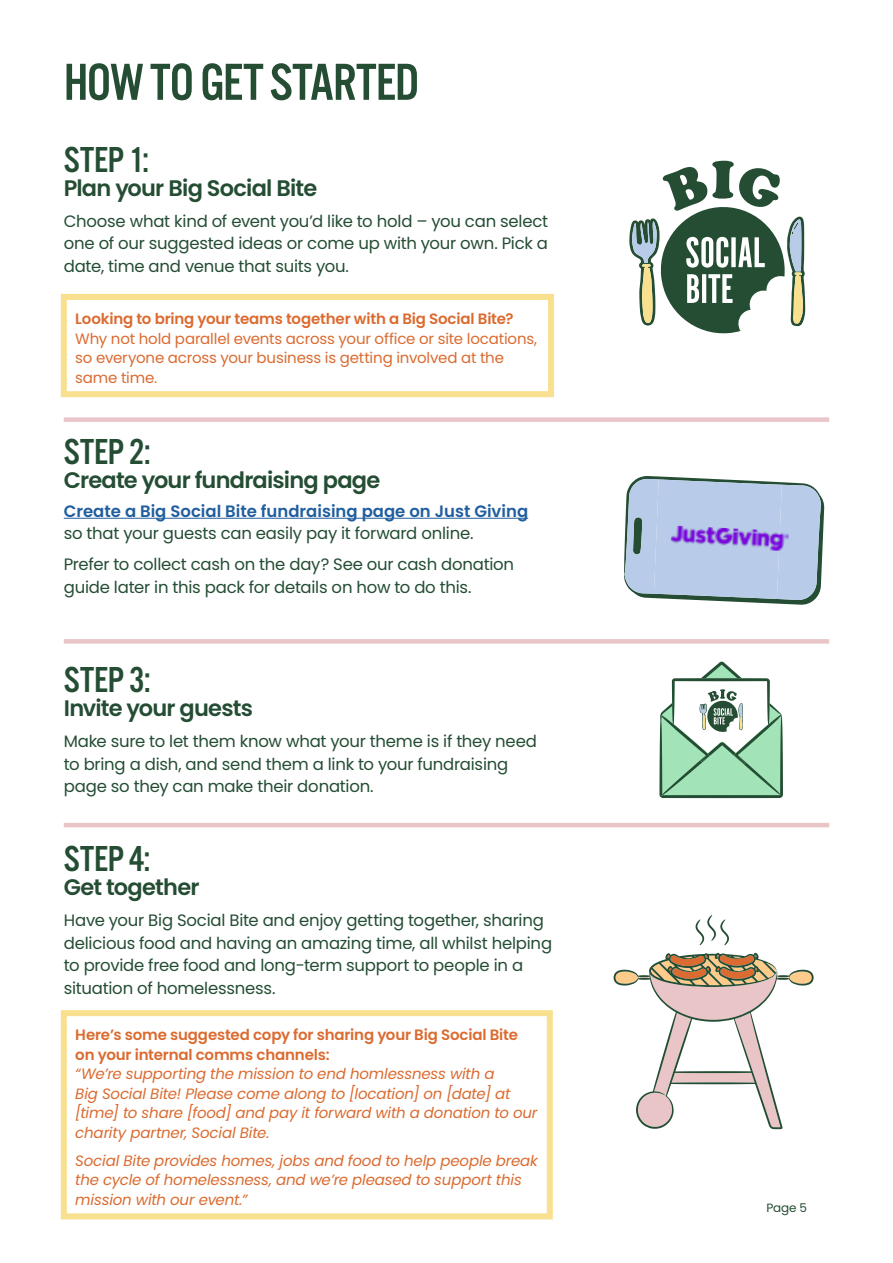
<style>
.page{position:relative;width:893px;height:1263px;background:#fff}
.page>*{position:absolute;margin:0;border:0;box-sizing:border-box;transform-origin:0 0}
.t1{font:54px "Alternate Got No 3 D";letter-spacing:-.02em;color:#244d33}
.t2{font:37.5px "Alternate Got No 3 D";color:#244d33}
.t3{font:600 22.5px "Poppins";letter-spacing:-.035em;color:#244d33}
.t4{font:16.5px/22.5px "Poppins";letter-spacing:-.015em;color:#244d33}
.t5{font:600 16.5px "Poppins";color:#215e9e}
.t6{font:italic 15px/19.5px "Poppins";letter-spacing:-.01em;color:#db6b30}
.t7{font:600 15px/19.5px "Poppins";letter-spacing:-.01em;color:#db6b30}
.t8{font:15px/19.5px "Poppins";letter-spacing:-.01em;color:#db6b30}
.t9{font:12px "Poppins";color:#244d33}
</style>
<div class="page">
<svg style="left:629px;top:161px;width:176px;height:173px"></svg>
<svg style="left:624px;top:476px;width:200px;height:129px"></svg>
<img style="left:671px;top:525px;width:118px;height:26px">
<svg style="left:659px;top:661px;width:124px;height:137px"></svg>
<svg style="left:614px;top:953px;width:200px;height:176px"></svg>
<svg style="left:695px;top:915px;width:34px;height:30px"></svg>
<hr style="left:64px;top:823px;width:765px;height:4px;background:#e9c5c7">
<div style="left:64px;top:639px;width:765px;height:5px;background:#e9c5c7"></div>
<div style="left:64px;top:417px;width:765px;height:5px;background:#e9c5c7"></div>
<hr style="left:64px;top:518px;width:464px;height:1px;background:#215e9e">
<div style="left:61px;top:294px;width:493px;height:103px;border:6px solid #f8e08e"></div>
<div style="left:61px;top:1010px;width:492px;height:209px;border:6px solid #f8e08e"></div>
<h1 class="t1" style="left:64px;top:53px;width:357px">HOW TO GET STARTED</h1>
<h2 class="t2" style="left:64px;top:139px;width:87px">STEP 1:</h2>
<h3 class="t3" style="left:64px;top:175px;width:255px">Plan your Big Social Bite</h3>
<p class="t4" style="left:64px;top:210px;width:486px;text-align:justify">Choose what kind of event you’d like to hold – you can select one of our suggested ideas or come up with your own. Pick a date, time and venue that suits you.</p>
<p class="t7" style="left:75px;top:309px;width:440px">Looking to bring your teams together with a Big Social Bite?</p>
<p class="t8" style="left:75px;top:329px;width:463px">Why not hold parallel events across your office or site locations, so everyone across your business is getting involved at the same time.</p>
<h2 class="t2" style="left:64px;top:432px;width:88px">STEP 2:</h2>
<h3 class="t3" style="left:64px;top:467px;width:318px">Create your fundraising page</h3>
<p class="t5" style="left:64px;top:501px;width:466px">Create a Big Social Bite fundraising page on Just Giving</p>
<p class="t4" style="left:64px;top:518px;width:452px;line-height:31px">so that your guests can easily pay it forward online.<br>Prefer to collect cash on the day? See our cash donation</p>
<p class="t4" style="left:64px;top:576px;width:409px">guide later in this pack for details on how to do this.</p>
<h2 class="t2" style="left:64px;top:660px;width:88px">STEP 3:</h2>
<h3 class="t3" style="left:64px;top:695px;width:191px">Invite your guests</h3>
<p class="t4" style="left:64px;top:730px;width:475px">Make sure to let them know what your theme is if they need to bring a dish, and send them a link to your fundraising page so they can make their donation.</p>
<h2 class="t2" style="left:64px;top:839px;width:88px">STEP 4:</h2>
<h3 class="t3" style="left:64px;top:874px;width:137px">Get together</h3>
<p class="t4" style="left:64px;top:909px;width:490px">Have your Big Social Bite and enjoy getting together, sharing delicious food and having an amazing time, all whilst helping to provide free food and long-term support to people in a situation of homelessness.</p>
<p class="t7" style="left:75px;top:1025px;width:444px">Here’s some suggested copy for sharing your Big Social Bite on your internal comms channels:</p>
<p class="t6" style="left:75px;top:1064px;width:464px">“We’re supporting the mission to end homlessness with a<br>Big Social Bite! Please come along to [location] on [date] at [time] to share [food] and pay it forward with a donation to our charity partner, Social Bite.</p>
<p class="t6" style="left:75px;top:1151px;width:464px">Social Bite provides homes, jobs and food to help people break the cycle of homelessness, and we’re pleased to support this mission with our event.”</p>
<p class="t9" style="left:766px;top:1200px;width:42px">Page 5</p>
</div>
